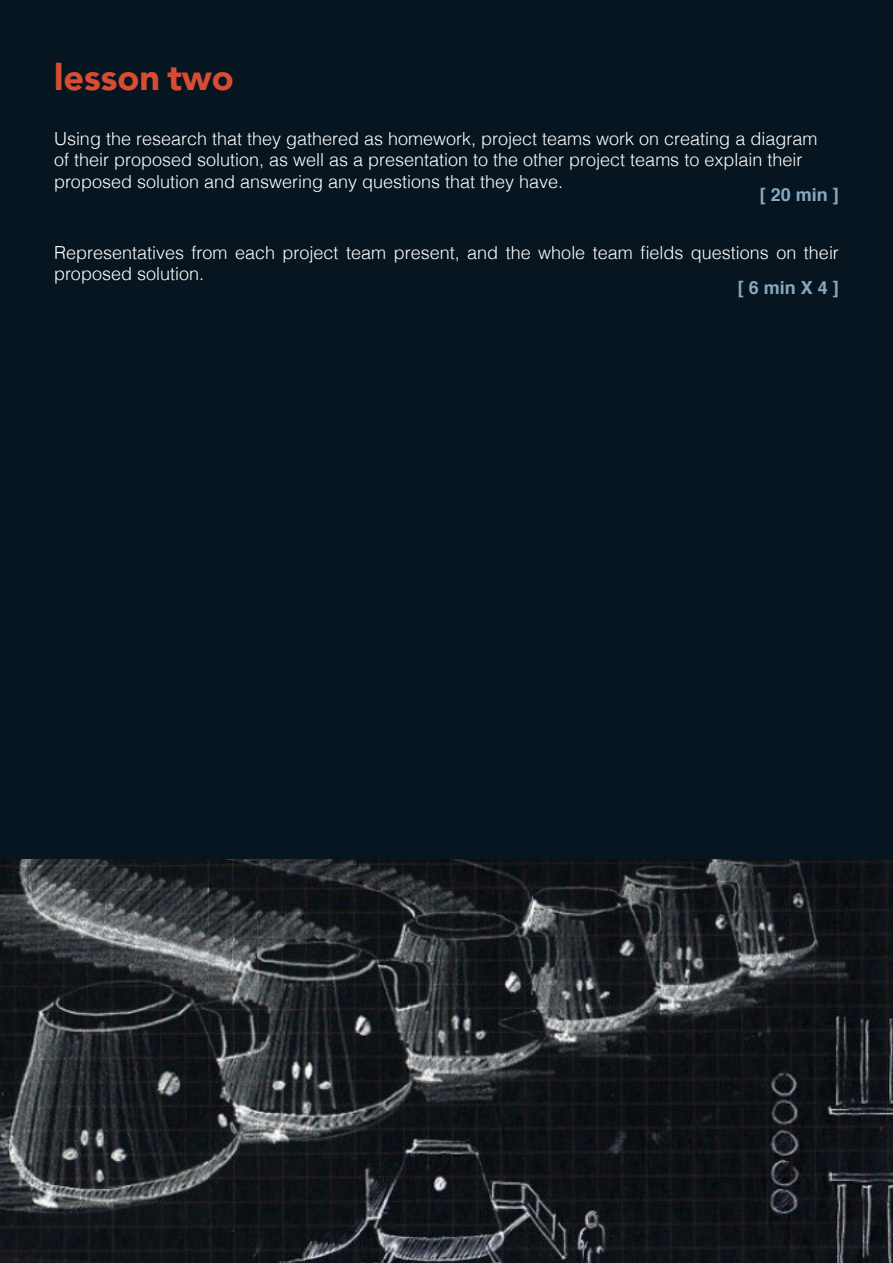
<style>
.page{position:relative;width:893px;height:1263px;background:#fff}
.page>*{position:absolute;margin:0;border:0;box-sizing:border-box;transform-origin:0 0}
.t1{font:900 36px "Avenir";color:#d84c33}
.t2{font:300 18px/21.6px "Helvetica";color:#fff}
.t3{font:700 18px "Helvetica";color:#87a9c1}
</style>
<div class="page">
<div style="left:1px;top:0;width:892px;height:1263px;background:#071520"></div>
<img style="left:1px;top:859px;width:892px;height:404px">
<p class="t1" style="left:54px;top:47px;width:181px">lesson two</p>
<p class="t2" style="left:54px;top:126px;width:765px">Using the research that they gathered as homework, project teams work on creating a diagram of their proposed solution, as well as a presentation to the other project teams to explain their proposed solution and answering any questions that they have.</p>
<p class="t3" style="left:760px;top:181px;width:81px">[ 20 min ]</p>
<p class="t2" style="left:54px;top:240px;width:786px">Representatives from each project team present, and the whole team fields questions on their proposed solution.</p>
<p class="t3" style="left:738px;top:273px;width:103px">[ 6 min X 4 ]</p>
</div>
